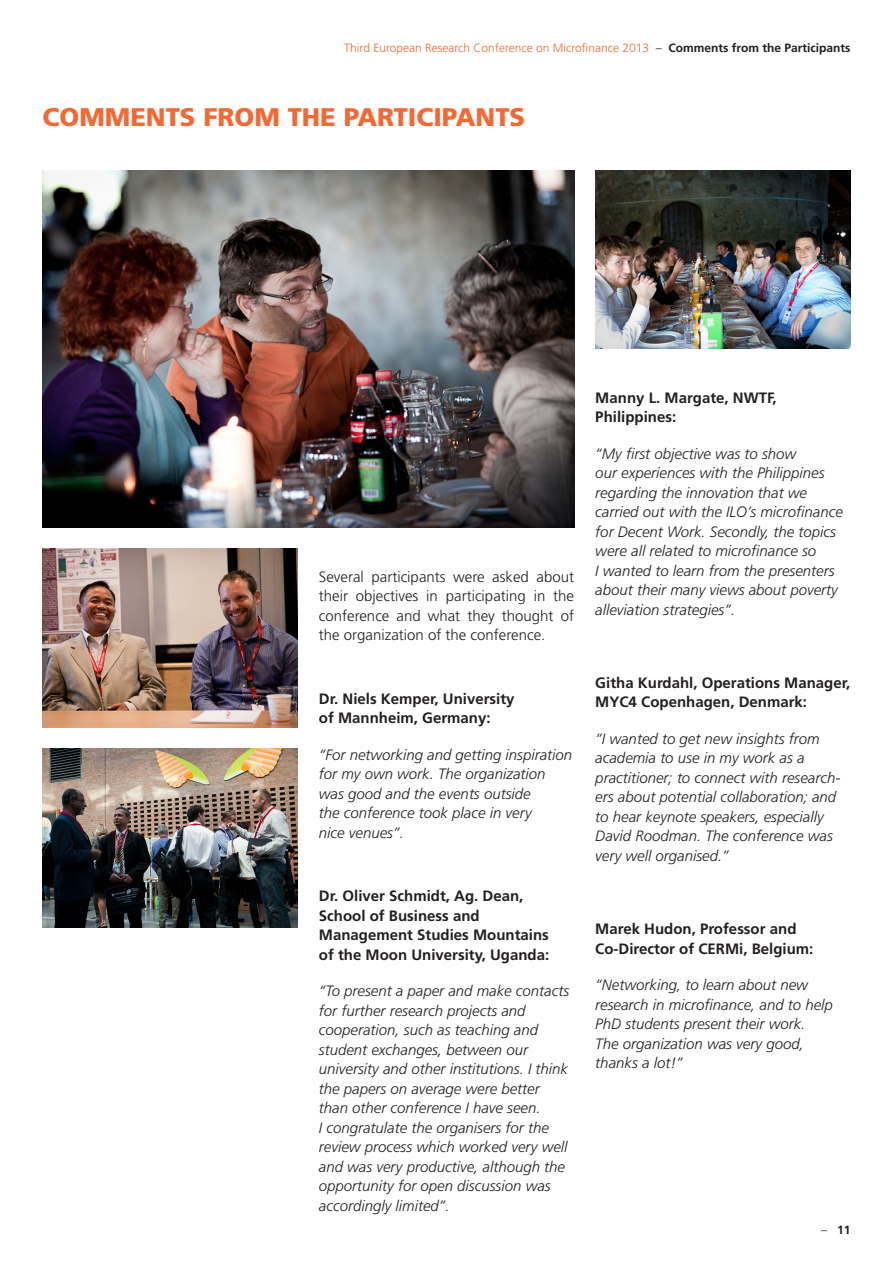
<style>
.page{position:relative;width:893px;height:1263px;background:#fff}
.page>*{position:absolute;margin:0;border:0;box-sizing:border-box;transform-origin:0 0}
.t1{font:900 25.5px "Frutiger";color:#f26935}
.t2{font:italic 300 15px/19.5px "Frutiger";color:#231f20}
.t3{font:700 15px/19.5px "Frutiger";color:#231f20}
.t4{font:300 15px/19.5px "Frutiger";color:#231f20;text-align:justify}
.t5{font:300 12px "Frutiger";color:#f26935}
.t6{font:700 12px "Frutiger";color:#231f20}
.s1{color:#231f20}
.s2{font-weight:700;color:#231f20}
.s3{font-weight:300}
</style>
<div class="page">
<img style="left:43px;top:748px;width:255px;height:179px">
<img style="left:43px;top:549px;width:255px;height:178px">
<img style="left:595px;top:170px;width:255px;height:179px">
<img style="left:43px;top:170px;width:531px;height:357px">
<p class="t5" style="left:344px;top:41px;width:508px">Third European Research Conference on Microfinance 2013 <span class="s1">–</span> <span class="s2">Comments from the Participants</span></p>
<p class="t1" style="left:43px;top:102px;width:484px">COMMENTS FROM THE PARTICIPANTS</p>
<p class="t4" style="left:319px;top:567px;width:257px">Several participants were asked about their objectives in participating in the conference and what they thought of the organization of the conference.</p>
<p class="t3" style="left:319px;top:688px;width:197px">Dr. Niels Kemper, University of Mannheim, Germany:</p>
<p class="t2" style="left:319px;top:745px;width:255px">“For networking and getting inspiration for my own work. The organization was good and the events outside<br>the conference took place in very<br>nice venues”.</p>
<p class="t3" style="left:319px;top:886px;width:232px">Dr. Oliver Schmidt, Ag. Dean,<br>School of Business and<br>Management Studies Mountains of the Moon University, Uganda:</p>
<p class="t2" style="left:319px;top:981px;width:252px">“To present a paper and make contacts for further research projects and cooperation, such as teaching and student exchanges, between our university and other institutions. I think the papers on average were better than other conference I have seen.<br>I congratulate the organisers for the review process which worked very well and was very productive, although the opportunity for open discussion was accordingly limited”.</p>
<p class="t3" style="left:595px;top:388px;width:183px">Manny L. Margate, NWTF,<br>Philippines:</p>
<p class="t2" style="left:595px;top:444px;width:249px">“My first objective was to show<br>our experiences with the Philippines regarding the innovation that we carried out with the ILO’s microfinance for Decent Work. Secondly, the topics were all related to microfinance so<br>I wanted to learn from the presenters about their many views about poverty alleviation strategies”.</p>
<p class="t3" style="left:595px;top:673px;width:257px">Githa Kurdahl, Operations Manager,<br>MYC4 Copenhagen, Denmark:</p>
<p class="t2" style="left:595px;top:729px;width:246px">“I wanted to get new insights from academia to use in my work as a practitioner; to connect with research&shy;ers about potential collaboration; and to hear keynote speakers, especially David Roodman. The conference was very well organised.”</p>
<p class="t3" style="left:595px;top:919px;width:220px">Marek Hudon, Professor and<br>Co-Director of CERMi, Belgium:</p>
<p class="t2" style="left:595px;top:975px;width:239px">“Networking, to learn about new research in microfinance, and to help<br>PhD students present their work.<br>The organization was very good, thanks a lot!”</p>
<p class="t6" style="left:821px;top:1223px;width:31px"><span class="s3">–</span> 11</p>
</div>
